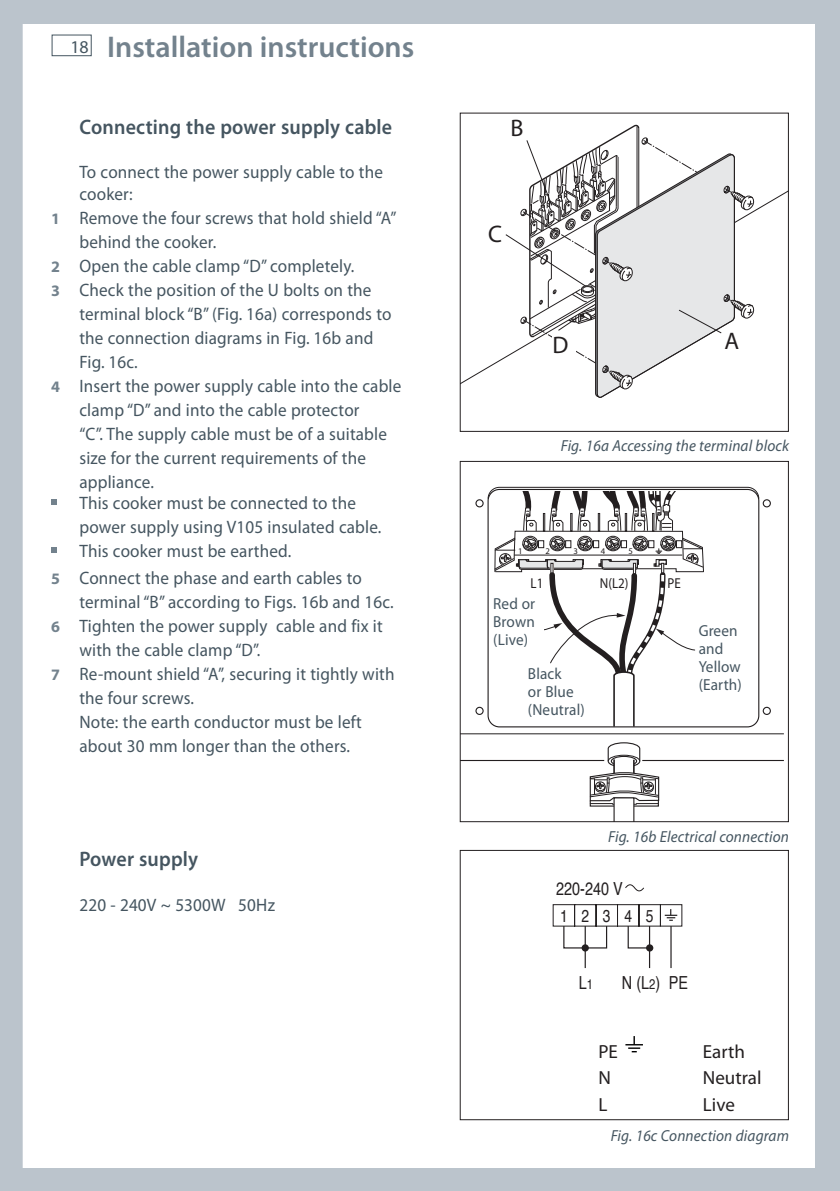
<style>
.page{position:relative;width:840px;height:1191px;background:#fff}
.page>*{position:absolute;margin:0;border:0;box-sizing:border-box;transform-origin:0 0}
.t1{font:600 30px "Myriad Pro";color:#73828d}
.t2{font:24px "Myriad Pro";color:#231f20}
.t3{font:600 21px "Myriad Pro";letter-spacing:.01em;color:#455560;scale:.95 1}
.t4{font:19px "Myriad Pro";color:#231f20}
.t5{font:18px/24px "Myriad Pro";letter-spacing:.01em;color:#455560;scale:.95 1}
.t6{font:18px "Helvetica";color:#231f20;scale:.8 1}
.t7{font:17.2px "Helvetica";letter-spacing:.99em;color:#231f20;scale:.8 1}
.t8{font:italic 16px "Myriad Pro";letter-spacing:.01em;color:#455560;scale:.95 1}
.t9{font:16px/18px "Myriad Pro";letter-spacing:.01em;color:#455560;scale:.95 1}
.t10{font:14.4px/16px "Myriad Pro";color:#231f20;scale:.9 1}
.t11{font:8.6px "Myriad Pro";color:#231f20}
.s1{font-weight:400;font-size:18px;color:#455560}
.s2{font-weight:700;font-size:16px;color:#73828d}
.s3{font-size:14px}
</style>
<div class="page">
<div style="left:52px;top:35px;width:40px;height:21px;border:1px solid #455560"></div>
<div style="left:0;top:0;width:839px;height:23px;background:#bbc4cc"></div>
<div style="left:0;top:1168px;width:839px;height:23px;background:#bbc4cc"></div>
<div style="left:0;top:0;width:23px;height:1191px;background:#bbc4cc"></div>
<div style="left:815px;top:0;width:24px;height:1191px;background:#bbc4cc"></div>
<svg style="left:504px;top:124px;width:250px;height:274px"></svg>
<hr style="left:584px;top:926px;width:1px;height:42px;background:#231f20">
<hr style="left:648px;top:926px;width:1px;height:42px;background:#231f20">
<hr style="left:670px;top:926px;width:1px;height:42px;background:#231f20">
<div style="left:581px;top:944px;width:7px;height:7px;background:#231f20;border-radius:50%"></div>
<svg style="left:625px;top:884px;width:19px;height:7px"></svg>
<svg style="left:552px;top:904px;width:125px;height:45px"></svg>
<div style="left:459px;top:850px;width:329px;height:270px;border:1px solid #231f20"></div>
<hr style="left:460px;top:733px;width:323px;height:1px;background:#231f20">
<hr style="left:642px;top:760px;width:141px;height:1px;background:#231f20">
<hr style="left:460px;top:760px;width:144px;height:1px;background:#231f20">
<svg style="left:588px;top:742px;width:71px;height:78px"></svg>
<div style="left:475px;top:499px;width:8px;height:8px;border:1px solid #231f20;border-radius:50%"></div>
<div style="left:475px;top:707px;width:8px;height:8px;border:1px solid #231f20;border-radius:50%"></div>
<div style="left:762px;top:499px;width:8px;height:8px;border:1px solid #231f20;border-radius:50%"></div>
<div style="left:762px;top:707px;width:8px;height:8px;border:1px solid #231f20;border-radius:50%"></div>
<svg style="left:487px;top:486px;width:272px;height:242px"></svg>
<div style="left:459px;top:461px;width:329px;height:361px;border:1px solid #231f20"></div>
<svg style="left:625px;top:1036px;width:17px;height:16px"></svg>
<svg style="left:51px;top:499px;width:6px;height:6px"></svg>
<svg style="left:51px;top:547px;width:6px;height:6px"></svg>
<div style="left:696px;top:622px;width:56px;height:94px;background:#fff"></div>
<div style="left:525px;top:665px;width:65px;height:55px;background:#fff"></div>
<div style="left:491px;top:595px;width:53px;height:53px;background:#fff"></div>
<h1 class="t1" style="left:70px;top:35px;width:345px"><span class="s1">18</span> Installation instructions</h1>
<p class="t3" style="left:79px;top:119px;width:330px">Connecting the power supply cable</p>
<p class="t5" style="left:79px;top:162px;width:321px;line-height:22px">To connect the power supply cable to the cooker:</p>
<p class="t5" style="left:51px;top:207px;width:365px"><span class="s2">1</span> Remove the four screws that hold shield “A”</p>
<p class="t5" style="left:79px;top:231px;width:145px">behind the cooker.</p>
<p class="t5" style="left:51px;top:255px;width:321px"><span class="s2">2</span> Open the cable clamp “D” completely.</p>
<p class="t5" style="left:51px;top:279px;width:338px"><span class="s2">3</span> Check the position of the U bolts on the</p>
<p class="t5" style="left:79px;top:303px;width:330px">terminal block “B” (Fig. 16a) corresponds to</p>
<p class="t5" style="left:79px;top:327px;width:311px">the connection diagrams in Fig. 16b and</p>
<p class="t5" style="left:79px;top:351px;width:63px">Fig. 16c.</p>
<p class="t5" style="left:51px;top:375px;width:370px"><span class="s2">4</span> Insert the power supply cable into the cable</p>
<p class="t5" style="left:79px;top:399px;width:296px">clamp “D” and into the cable protector</p>
<p class="t5" style="left:79px;top:423px;width:325px">“C”. The supply cable must be of a suitable</p>
<p class="t5" style="left:79px;top:447px;width:303px">size for the current requirements of the</p>
<p class="t5" style="left:79px;top:471px;width:80px">appliance.</p>
<p class="t5" style="left:79px;top:492px;width:319px">This cooker must be connected to the power supply using V105 insulated cable.<br>This cooker must be earthed.</p>
<p class="t5" style="left:51px;top:567px;width:328px"><span class="s2">5</span> Connect the phase and earth cables to</p>
<p class="t5" style="left:79px;top:591px;width:332px">terminal “B” according to Figs. 16b and 16c.</p>
<p class="t5" style="left:51px;top:615px;width:350px"><span class="s2">6</span> Tighten the power supply cable and fix it</p>
<p class="t5" style="left:79px;top:639px;width:192px">with the cable clamp “D”.</p>
<p class="t5" style="left:51px;top:663px;width:363px"><span class="s2">7</span> Re-mount shield “A”, securing it tightly with</p>
<p class="t5" style="left:79px;top:687px;width:122px">the four screws.</p>
<p class="t5" style="left:79px;top:711px;width:298px">Note: the earth conductor must be left</p>
<p class="t5" style="left:79px;top:735px;width:286px">about 30 mm longer than the others.</p>
<p class="t3" style="left:79px;top:851px;width:126px">Power supply</p>
<p class="t5" style="left:79px;top:895px;width:207px">220 - 240V ~ 5300W 50Hz</p>
<h2 class="t2" style="left:510px;top:119px;width:15px">B</h2>
<h2 class="t2" style="left:488px;top:225px;width:15px">C</h2>
<h2 class="t2" style="left:552px;top:335px;width:17px">D</h2>
<h2 class="t2" style="left:724px;top:331px;width:16px">A</h2>
<p class="t8" style="left:560px;top:439px;width:241px">Fig. 16a Accessing the terminal block</p>
<p class="t11" style="left:518px;top:547px;width:6px">1</p>
<p class="t11" style="left:545px;top:547px;width:6px">2</p>
<p class="t11" style="left:573px;top:547px;width:6px">3</p>
<p class="t11" style="left:600px;top:547px;width:6px">4</p>
<p class="t11" style="left:628px;top:547px;width:6px">5</p>
<p class="t10" style="left:530px;top:576px;width:16px">L1</p>
<p class="t10" style="left:599px;top:577px;width:33px">N(L2)</p>
<p class="t10" style="left:667px;top:577px;width:16px">PE</p>
<p class="t9" style="left:493px;top:596px;width:46px;text-align:justify">Red or Brown (Live)</p>
<p class="t10" style="left:494px;top:600px;width:41px;text-align:justify">Red or Brown (Live)</p>
<p class="t9" style="left:527px;top:666px;width:61px">Black<br>or Blue (Neutral)</p>
<p class="t10" style="left:529px;top:668px;width:54px">Black or<br>Blue (Neutral)</p>
<p class="t9" style="left:698px;top:623px;width:47px">Green and<br>Yellow (Earth)</p>
<p class="t10" style="left:700px;top:628px;width:42px">Green and<br>Yellow (Earth)</p>
<p class="t8" style="left:607px;top:830px;width:192px">Fig. 16b Electrical connection</p>
<p class="t6" style="left:556px;top:881px;width:85px">220-240 V</p>
<p class="t7" style="left:560px;top:909px;width:118px">12345</p>
<p class="t6" style="left:578px;top:975px;width:19px">L<span class="s3">1</span></p>
<p class="t6" style="left:621px;top:975px;width:49px">N (L<span class="s3">2</span>)</p>
<p class="t6" style="left:668px;top:975px;width:26px">PE</p>
<p class="t4" style="left:598px;top:1044px;width:21px">PE</p>
<p class="t4" style="left:702px;top:1044px;width:44px">Earth</p>
<p class="t4" style="left:598px;top:1070px;width:14px">N</p>
<p class="t4" style="left:702px;top:1070px;width:60px">Neutral</p>
<p class="t4" style="left:598px;top:1097px;width:10px">L</p>
<p class="t4" style="left:702px;top:1097px;width:33px">Live</p>
<p class="t8" style="left:610px;top:1129px;width:189px">Fig. 16c Connection diagram</p>
</div>
